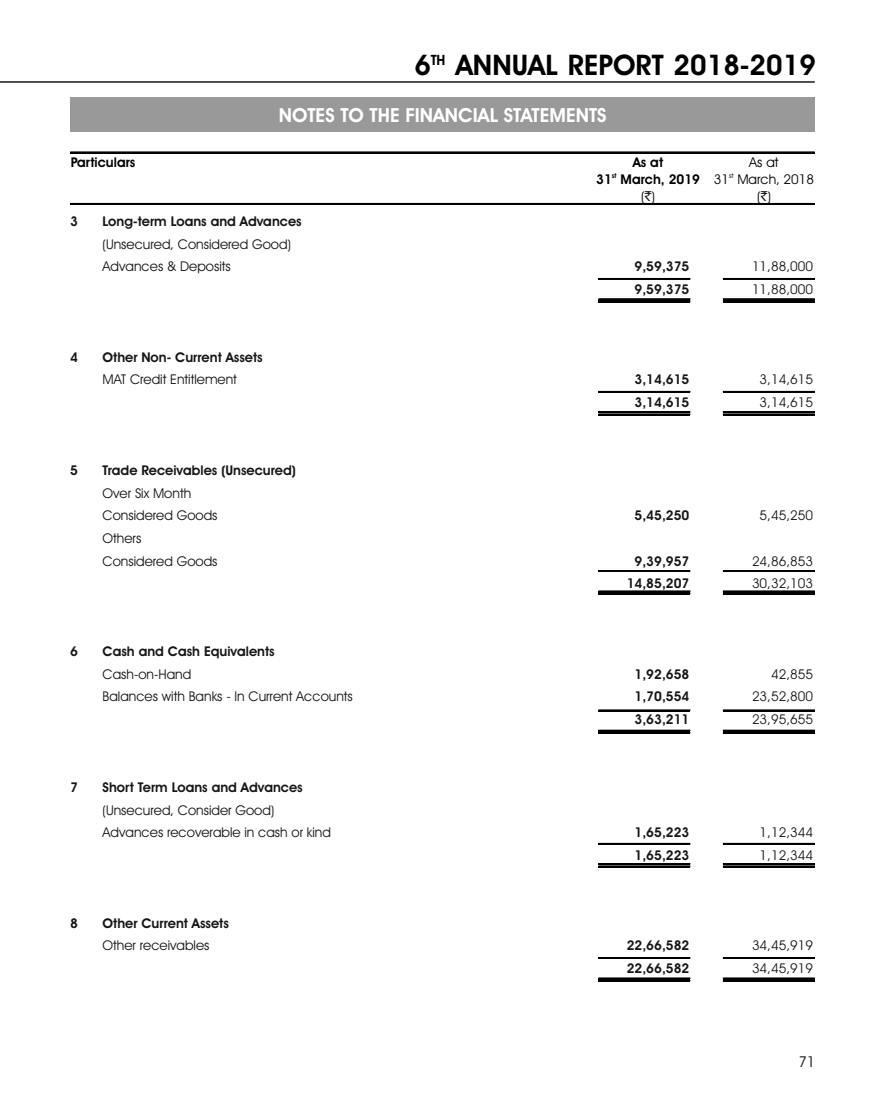
<style>
.page{position:relative;width:885px;height:1110px;background:#fff}
.page>*{position:absolute;margin:0;border:0;box-sizing:border-box;transform-origin:0 0}
.t1{font:600 28.5px "Avant Garde IT Cby BT";color:#000}
.t2{font:600 19.5px "Avant Garde IT Cby BT";color:#fff}
.t3{font:15px "Avant Garde IT Cby BT";color:#151616}
.t4{font:600 14.25px "Avant Garde IT Cby BT";color:#000}
.t5{font:13.5px/22.6px "Avant Garde IT Cby BT";color:#151616}
.t6{font:600 13.5px "Avant Garde IT Cby BT";color:#151616}
.t7{font:600 13.5px/16.8px "Avant Garde IT Cby BT";color:#000;text-align:center}
.t8{font:13.5px "Avant Garde IT Cby BT";color:#000}
.t9{font:600 6.75px "Avant Garde IT Cby BT";color:#000}
.t10{font:6.75px "Avant Garde IT Cby BT";color:#000}
.s1{font-weight:400}
.s2{font-family:"Rupee Foradian";font-weight:400;color:#151616}
.s3{font-family:"Rupee Foradian";color:#151616}
</style>
<div class="page">
<div style="left:70px;top:98px;width:744px;height:34px;background:#999"></div>
<hr style="left:70px;top:203px;width:744px;height:2px;background:#000">
<hr style="left:70px;top:151px;width:744px;height:2px;background:#000">
<hr style="left:722px;top:278px;width:92px;height:1px;background:#000">
<hr style="left:722px;top:279px;width:92px;height:1px;background:#000">
<hr style="left:722px;top:299px;width:92px;height:1px;background:#000">
<hr style="left:722px;top:301px;width:92px;height:1px;background:#000">
<hr style="left:598px;top:278px;width:92px;height:1px;background:#000">
<hr style="left:598px;top:279px;width:92px;height:1px;background:#000">
<hr style="left:598px;top:299px;width:92px;height:1px;background:#000">
<hr style="left:598px;top:301px;width:92px;height:1px;background:#000">
<hr style="left:722px;top:391px;width:92px;height:1px;background:#000">
<hr style="left:722px;top:392px;width:92px;height:1px;background:#000">
<hr style="left:722px;top:412px;width:92px;height:1px;background:#000">
<hr style="left:722px;top:414px;width:92px;height:1px;background:#000">
<hr style="left:598px;top:391px;width:92px;height:1px;background:#000">
<hr style="left:598px;top:392px;width:92px;height:1px;background:#000">
<hr style="left:598px;top:412px;width:92px;height:1px;background:#000">
<hr style="left:598px;top:414px;width:92px;height:1px;background:#000">
<hr style="left:722px;top:571px;width:92px;height:1px;background:#000">
<hr style="left:722px;top:591px;width:92px;height:1px;background:#000">
<hr style="left:722px;top:593px;width:92px;height:1px;background:#000">
<hr style="left:598px;top:571px;width:92px;height:1px;background:#000">
<hr style="left:598px;top:591px;width:92px;height:1px;background:#000">
<hr style="left:598px;top:593px;width:92px;height:1px;background:#000">
<hr style="left:722px;top:710px;width:92px;height:1px;background:#000">
<hr style="left:722px;top:730px;width:92px;height:1px;background:#000">
<hr style="left:722px;top:732px;width:92px;height:2px;background:#000">
<hr style="left:598px;top:710px;width:92px;height:1px;background:#000">
<hr style="left:598px;top:730px;width:92px;height:1px;background:#000">
<hr style="left:598px;top:732px;width:92px;height:2px;background:#000">
<hr style="left:722px;top:843px;width:92px;height:2px;background:#000">
<hr style="left:722px;top:863px;width:92px;height:1px;background:#000">
<hr style="left:722px;top:864px;width:92px;height:1px;background:#000">
<hr style="left:722px;top:866px;width:92px;height:1px;background:#000">
<hr style="left:598px;top:843px;width:92px;height:2px;background:#000">
<hr style="left:598px;top:863px;width:92px;height:1px;background:#000">
<hr style="left:598px;top:864px;width:92px;height:1px;background:#000">
<hr style="left:598px;top:866px;width:92px;height:1px;background:#000">
<hr style="left:722px;top:957px;width:92px;height:1px;background:#000">
<hr style="left:722px;top:958px;width:92px;height:1px;background:#000">
<hr style="left:722px;top:978px;width:92px;height:1px;background:#000">
<hr style="left:722px;top:980px;width:92px;height:1px;background:#000">
<hr style="left:598px;top:957px;width:92px;height:1px;background:#000">
<hr style="left:598px;top:958px;width:92px;height:1px;background:#000">
<hr style="left:598px;top:978px;width:92px;height:1px;background:#000">
<hr style="left:598px;top:980px;width:92px;height:1px;background:#000">
<hr style="left:0;top:81px;width:814px;height:2px;background:#151616">
<p class="t7" style="left:71px;top:156px;width:66px">Particulars</p>
<h1 class="t1" style="left:414px;top:54px;width:403px">6 ANNUAL REPORT 2018-2019</h1>
<h2 class="t2" style="left:279px;top:107px;width:329px">NOTES TO THE FINANCIAL STATEMENTS</h2>
<p class="t4" style="left:430px;top:54px;width:16px">TH</p>
<p class="t7" style="left:632px;top:156px;width:32px">As at</p>
<p class="t8" style="left:749px;top:157px;width:31px">As at</p>
<p class="t9" style="left:611px;top:172px;width:6px">st</p>
<p class="t7" style="left:596px;top:172px;width:105px">31 March, 2019 <span class="s1">(</span><span class="s2">`</span><span class="s1">)</span></p>
<p class="t10" style="left:729px;top:172px;width:6px">st</p>
<p class="t8" style="left:713px;top:174px;width:102px">31 March, 2018</p>
<p class="t8" style="left:757px;top:191px;width:15px">(<span class="s3">`</span>)</p>
<p class="t6" style="left:70px;top:216px;width:9px">3</p>
<p class="t6" style="left:103px;top:216px;width:201px">Long-term Loans and Advances</p>
<p class="t5" style="left:103px;top:234px;width:190px">(Unsecured, Considered Good)<br>Advances &amp; Deposits</p>
<p class="t6" style="left:634px;top:261px;width:56px">9,59,375</p>
<p class="t5" style="left:752px;top:256px;width:63px">11,88,000</p>
<p class="t6" style="left:634px;top:284px;width:56px">9,59,375</p>
<p class="t5" style="left:752px;top:279px;width:63px">11,88,000</p>
<p class="t6" style="left:70px;top:351px;width:9px">4</p>
<p class="t6" style="left:103px;top:351px;width:162px">Other Non- Current Assets</p>
<p class="t5" style="left:103px;top:370px;width:136px">MAT Credit Entitlement</p>
<p class="t6" style="left:634px;top:374px;width:56px">3,14,615</p>
<p class="t5" style="left:759px;top:370px;width:55px">3,14,615</p>
<p class="t6" style="left:634px;top:397px;width:56px">3,14,615</p>
<p class="t5" style="left:759px;top:392px;width:55px">3,14,615</p>
<p class="t6" style="left:70px;top:465px;width:9px">5</p>
<p class="t6" style="left:103px;top:465px;width:195px">Trade Receivables (Unsecured)</p>
<p class="t5" style="left:103px;top:483px;width:116px">Over Six Month<br>Considered Goods</p>
<p class="t5" style="left:103px;top:528px;width:116px">Others<br>Considered Goods</p>
<p class="t6" style="left:634px;top:510px;width:56px">5,45,250</p>
<p class="t5" style="left:759px;top:505px;width:55px">5,45,250</p>
<p class="t6" style="left:634px;top:555px;width:56px">9,39,957</p>
<p class="t5" style="left:752px;top:551px;width:63px">24,86,853</p>
<p class="t6" style="left:626px;top:578px;width:64px">14,85,207</p>
<p class="t5" style="left:752px;top:573px;width:63px">30,32,103</p>
<p class="t6" style="left:70px;top:646px;width:9px">6</p>
<p class="t6" style="left:103px;top:646px;width:174px">Cash and Cash Equivalents</p>
<p class="t5" style="left:103px;top:664px;width:90px">Cash-on-Hand</p>
<p class="t6" style="left:634px;top:668px;width:56px">1,92,658</p>
<p class="t5" style="left:771px;top:664px;width:43px">42,855</p>
<p class="t5" style="left:103px;top:686px;width:252px">Balances with Banks - In Current Accounts</p>
<p class="t6" style="left:634px;top:691px;width:56px">1,70,554</p>
<p class="t5" style="left:752px;top:686px;width:63px">23,52,800</p>
<p class="t6" style="left:634px;top:714px;width:56px">3,63,211</p>
<p class="t5" style="left:752px;top:709px;width:63px">23,95,655</p>
<p class="t6" style="left:70px;top:782px;width:9px">7</p>
<p class="t6" style="left:103px;top:782px;width:202px">Short Term Loans and Advances</p>
<p class="t5" style="left:103px;top:800px;width:230px">(Unsecured, Consider Good)<br>Advances recoverable in cash or kind</p>
<p class="t6" style="left:634px;top:827px;width:56px">1,65,223</p>
<p class="t5" style="left:759px;top:822px;width:55px">1,12,344</p>
<p class="t6" style="left:634px;top:850px;width:56px">1,65,223</p>
<p class="t5" style="left:759px;top:845px;width:55px">1,12,344</p>
<p class="t6" style="left:70px;top:917px;width:9px">8</p>
<p class="t6" style="left:103px;top:917px;width:128px">Other Current Assets</p>
<p class="t5" style="left:103px;top:935px;width:108px">Other receivables</p>
<p class="t6" style="left:626px;top:940px;width:64px">22,66,582</p>
<p class="t5" style="left:752px;top:935px;width:63px">34,45,919</p>
<p class="t6" style="left:626px;top:963px;width:64px">22,66,582</p>
<p class="t5" style="left:752px;top:958px;width:63px">34,45,919</p>
<p class="t3" style="left:798px;top:1056px;width:18px">71</p>
</div>
